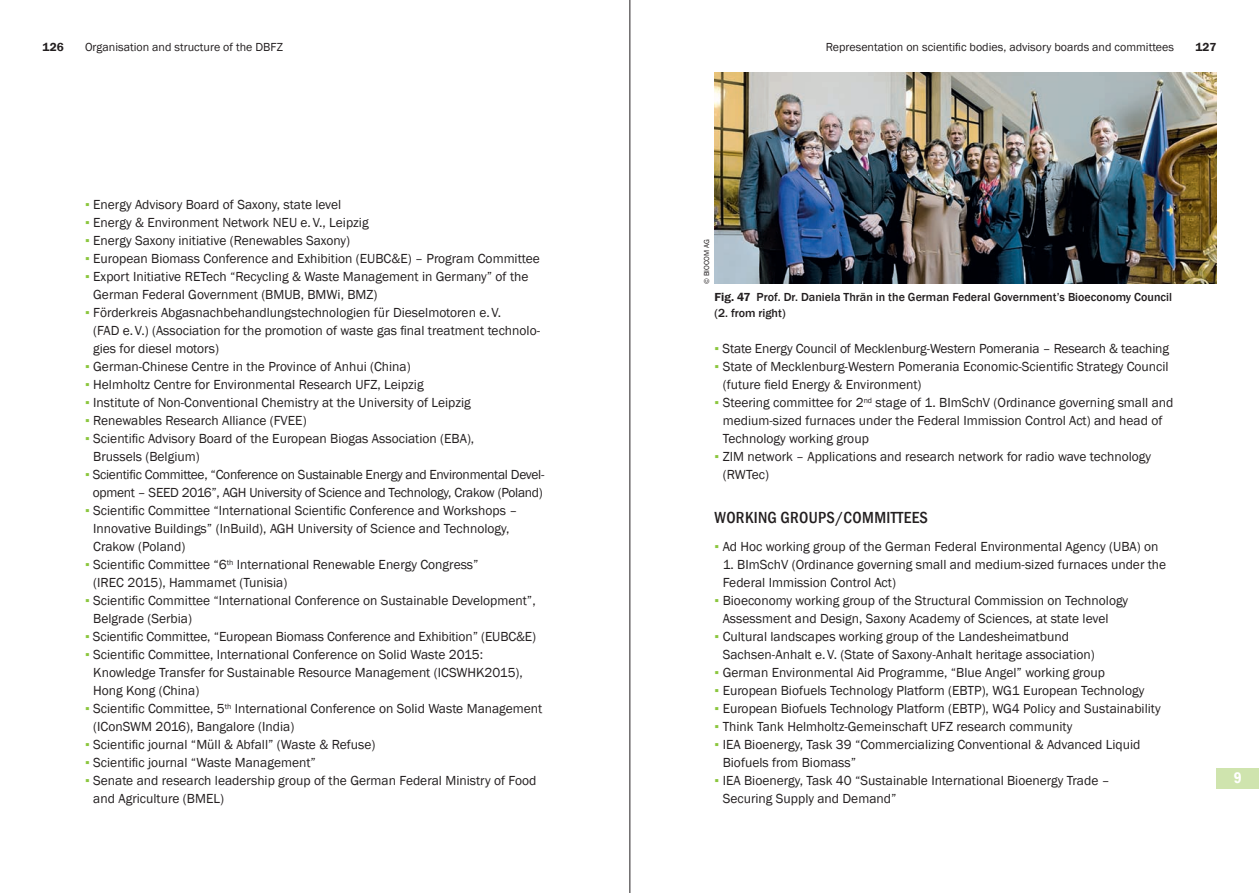
<style>
.page{position:relative;width:1259px;height:893px;background:#fff}
.page>*{position:absolute;margin:0;border:0;box-sizing:border-box;transform-origin:0 0}
.Ü2{font:500 condensed 16.5px "Franklin Gothic";letter-spacing:.02em;color:#231f20}
.Ü1{font:600 condensed 15.75px "Franklin Gothic";color:#fff}
.Text_Aufzählung{font:13.5px/18px "Franklin Gothic";color:#231f20}
.Text_Aufzählung-2{font:13.5px/18px "Franklin Gothic";letter-spacing:-.02em;color:#231f20;text-align:center}
.t1{font:12px "Franklin Gothic";color:#231f20}
.BU{font:500 12px/16.5px "Franklin Gothic";color:#231f20}
.t2{font:600 12px "Franklin Gothic";letter-spacing:.01em;color:#231f20}
.BN{font:7.5px "Franklin Gothic";color:#231f20}
.s1{color:#8bc63e}
.s2{font-weight:600}
</style>
<div class="page">
<img style="left:714px;top:72px;width:502px;height:212px">
<div style="left:1216px;top:768px;width:43px;height:20px;background:#cfe4ae"></div>
<hr style="left:629px;top:0;width:1px;height:893px;background:#231f20">
<p class="t2" style="left:43px;top:40px;width:23px">126</p>
<p class="t1" style="left:85px;top:39px;width:199px">Organisation and structure of the DBFZ</p>
<p class="t1" style="left:826px;top:39px;width:350px">Representation on scientific bodies, advisory boards and committees</p>
<p class="t2" style="left:1195px;top:40px;width:23px">127</p>
<p class="Text_Aufzählung" style="left:85px;top:196px;width:258px"><span class="s1">▪</span> Energy Advisory Board of Saxony, state level</p>
<p class="Text_Aufzählung" style="left:85px;top:214px;width:285px"><span class="s1">▪</span> Energy &amp; Environment Network NEU e.V., Leipzig</p>
<p class="Text_Aufzählung" style="left:85px;top:232px;width:266px"><span class="s1">▪</span> Energy Saxony initiative (Renewables Saxony)</p>
<p class="Text_Aufzählung" style="left:85px;top:250px;width:456px"><span class="s1">▪</span> European Biomass Conference and Exhibition (EUBC&amp;E) – Program Committee</p>
<p class="Text_Aufzählung" style="left:93px;top:268px;width:437px;text-indent:-8px"><span class="s1">▪</span> Export Initiative RETech “Recycling &amp; Waste Management in Germany” of the<br>German Federal Government (BMUB, BMWi, BMZ)</p>
<p class="Text_Aufzählung" style="left:93px;top:304px;width:448px;text-indent:-8px"><span class="s1">▪</span> Förderkreis Abgasnachbehandlungstechnologien für Dieselmotoren e.V.<br>(FAD e.V.) (Association for the promotion of waste gas final treatment technolo&shy;gies for diesel motors)</p>
<p class="Text_Aufzählung" style="left:85px;top:358px;width:327px"><span class="s1">▪</span> German-Chinese Centre in the Province of Anhui (China)</p>
<p class="Text_Aufzählung" style="left:85px;top:376px;width:340px"><span class="s1">▪</span> Helmholtz Centre for Environmental Research UFZ, Leipzig</p>
<p class="Text_Aufzählung" style="left:85px;top:394px;width:387px"><span class="s1">▪</span> Institute of Non-Conventional Chemistry at the University of Leipzig</p>
<p class="Text_Aufzählung" style="left:85px;top:412px;width:223px"><span class="s1">▪</span> Renewables Research Alliance (FVEE)</p>
<p class="Text_Aufzählung" style="left:93px;top:430px;width:382px;text-indent:-8px"><span class="s1">▪</span> Scientific Advisory Board of the European Biogas Association (EBA),<br>Brussels (Belgium)</p>
<p class="Text_Aufzählung-2" style="left:85px;top:466px;width:461px"><span class="s1">▪</span> Scientific Committee, “Conference on Sustainable Energy and Environmental Devel&shy;opment – SEED 2016”, AGH University of Science and Technology, Crakow (Poland)</p>
<p class="Text_Aufzählung" style="left:93px;top:502px;width:425px;text-indent:-8px"><span class="s1">▪</span> Scientific Committee “International Scientific Conference and Workshops –<br>Innovative Buildings” (InBuild), AGH University of Science and Technology,<br>Crakow (Poland)</p>
<p class="Text_Aufzählung" style="left:93px;top:556px;width:387px;text-indent:-8px"><span class="s1">▪</span> Scientific Committee “6<sup>th</sup> International Renewable Energy Congress” (IREC 2015), Hammamet (Tunisia)</p>
<p class="Text_Aufzählung" style="left:93px;top:592px;width:444px;text-indent:-8px"><span class="s1">▪</span> Scientific Committee “International Conference on Sustainable Development”,<br>Belgrade (Serbia)</p>
<p class="Text_Aufzählung" style="left:85px;top:628px;width:452px"><span class="s1">▪</span> Scientific Committee, “European Biomass Conference and Exhibition” (EUBC&amp;E)</p>
<p class="Text_Aufzählung" style="left:93px;top:646px;width:431px;text-indent:-8px"><span class="s1">▪</span> Scientific Committee, International Conference on Solid Waste 2015:<br>Knowledge Transfer for Sustainable Resource Management (ICSWHK2015),<br>Hong Kong (China)</p>
<p class="Text_Aufzählung" style="left:93px;top:700px;width:451px;text-indent:-8px"><span class="s1">▪</span> Scientific Committee, 5<sup>th</sup> International Conference on Solid Waste Management (IConSWM 2016), Bangalore (India)</p>
<p class="Text_Aufzählung" style="left:85px;top:736px;width:292px"><span class="s1">▪</span> Scientific journal “Müll &amp; Abfall” (Waste &amp; Refuse)</p>
<p class="Text_Aufzählung" style="left:85px;top:754px;width:232px"><span class="s1">▪</span> Scientific journal “Waste Management”</p>
<p class="Text_Aufzählung" style="left:93px;top:772px;width:445px;text-indent:-8px"><span class="s1">▪</span> Senate and research leadership group of the German Federal Ministry of Food and Agriculture (BMEL)</p>
<p class="BN" style="left:702px;top:284px;width:46px;rotate:-90deg">© BIOCOM AG</p>
<p class="BU" style="left:714px;top:289px;width:459px"><span class="s2">Fig. 47</span> Prof. Dr. Daniela Thrän in the German Federal Government’s Bioeconomy Council (2. from right)</p>
<p class="Text_Aufzählung" style="left:714px;top:340px;width:456px"><span class="s1">▪</span> State Energy Council of Mecklenburg-Western Pomerania – Research &amp; teaching</p>
<p class="Text_Aufzählung" style="left:722px;top:358px;width:447px;text-indent:-8px"><span class="s1">▪</span> State of Mecklenburg-Western Pomerania Economic-Scientific Strategy Council (future field Energy &amp; Environment)</p>
<p class="Text_Aufzählung" style="left:722px;top:394px;width:452px;text-indent:-8px"><span class="s1">▪</span> Steering committee for 2<sup>nd</sup> stage of 1. BImSchV (Ordinance governing small and medium-sized furnaces under the Federal Immission Control Act) and head of<br>Technology working group</p>
<p class="Text_Aufzählung" style="left:722px;top:448px;width:430px;text-indent:-8px"><span class="s1">▪</span> ZIM network – Applications and research network for radio wave technology (RWTec)</p>
<p class="Ü2" style="left:714px;top:507px;width:215px">WORKING GROUPS/COMMITTEES</p>
<p class="Text_Aufzählung" style="left:714px;top:538px;width:445px"><span class="s1">▪</span> Ad Hoc working group of the German Federal Environmental Agency (UBA) on</p>
<p class="Text_Aufzählung" style="left:722px;top:556px;width:445px">1. BImSchV (Ordinance governing small and medium-sized furnaces under the<br>Federal Immission Control Act)</p>
<p class="Text_Aufzählung" style="left:722px;top:592px;width:407px;text-indent:-8px"><span class="s1">▪</span> Bioeconomy working group of the Structural Commission on Technology<br>Assessment and Design, Saxony Academy of Sciences, at state level</p>
<p class="Text_Aufzählung" style="left:722px;top:628px;width:373px;text-indent:-8px"><span class="s1">▪</span> Cultural landscapes working group of the Landesheimatbund<br>Sachsen-Anhalt e.V. (State of Saxony-Anhalt heritage association)</p>
<p class="Text_Aufzählung" style="left:714px;top:664px;width:392px"><span class="s1">▪</span> German Environmental Aid Programme, “Blue Angel” working group</p>
<p class="Text_Aufzählung" style="left:714px;top:682px;width:431px"><span class="s1">▪</span> European Biofuels Technology Platform (EBTP), WG1 European Technology</p>
<p class="Text_Aufzählung" style="left:714px;top:700px;width:447px"><span class="s1">▪</span> European Biofuels Technology Platform (EBTP), WG4 Policy and Sustainability</p>
<p class="Text_Aufzählung" style="left:714px;top:718px;width:359px"><span class="s1">▪</span> Think Tank Helmholtz-Gemeinschaft UFZ research community</p>
<p class="Text_Aufzählung" style="left:722px;top:736px;width:419px;text-indent:-8px"><span class="s1">▪</span> IEA Bioenergy, Task 39 “Commercializing Conventional &amp; Advanced Liquid<br>Biofuels from Biomass”</p>
<p class="Text_Aufzählung" style="left:722px;top:772px;width:388px;text-indent:-8px"><span class="s1">▪</span> IEA Bioenergy, Task 40 “Sustainable International Bioenergy Trade –<br>Securing Supply and Demand”</p>
<p class="Ü1" style="left:1233px;top:768px;width:10px">9</p>
</div>
